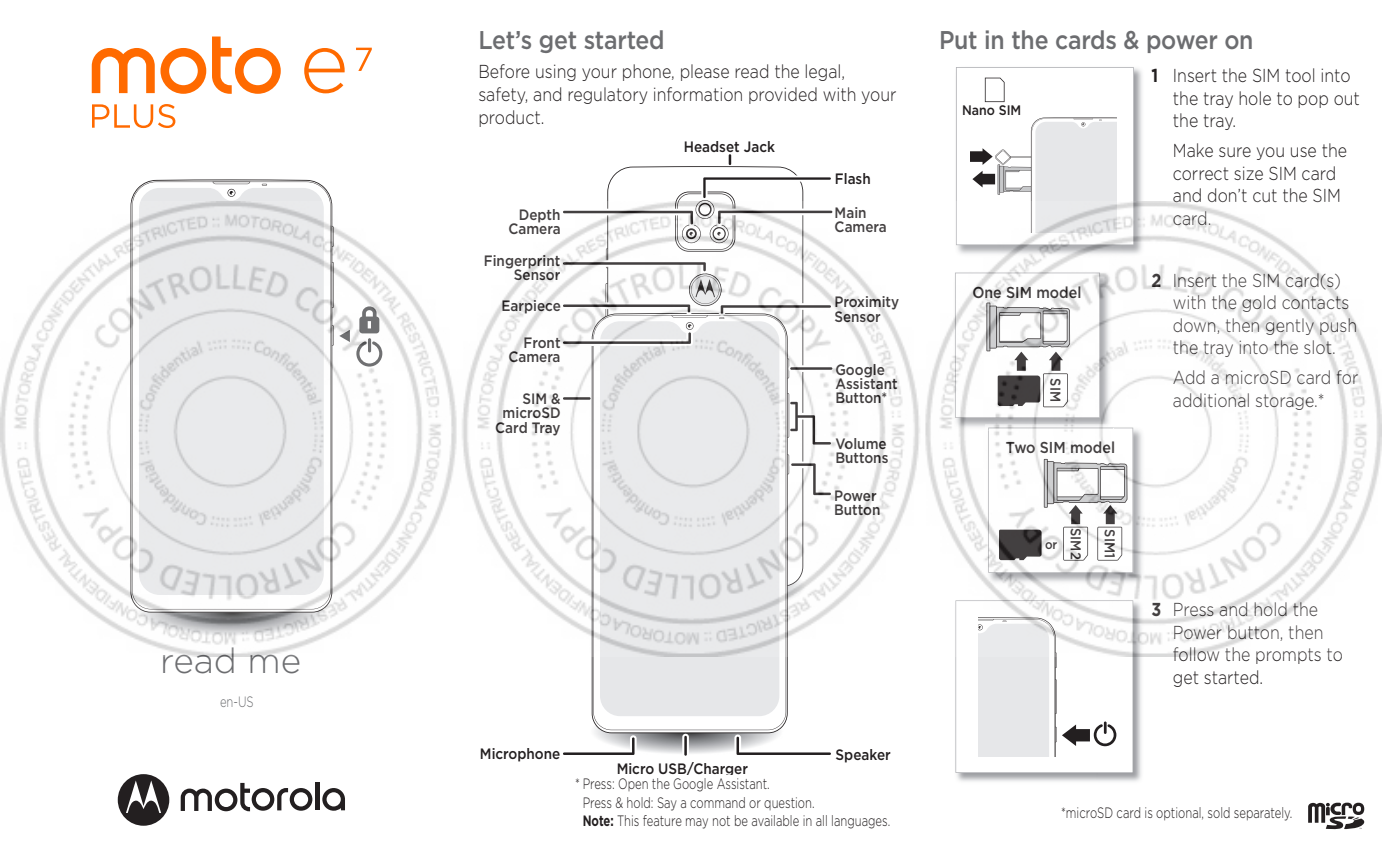
<style>
.page{position:relative;width:1382px;height:858px;background:#fff}
.page>*{position:absolute;margin:0;border:0;box-sizing:border-box;transform-origin:0 0}
.t1{font:300 35px "Gotham";color:#6c6d70}
.t2{font:500 25.5px "Gotham";letter-spacing:-.01em;color:#6c6d70;scale:.9 1}
.t3{font:300 18.75px/22.5px "Gotham";color:#231f20;scale:.85 1}
.t4{font:500 15.75px "Gotham";color:#231f20;scale:.9 1}
.t5{font:500 15px/14.2px "Gotham";color:#231f20;scale:.9 1}
.t6{font:300 15px/18.5px "Gotham";color:#231f20;scale:.75 1}
.t7{font:300 15px "Gotham";color:#6c6d70;scale:.75 1}
.t8{font:500 14.25px "Gotham";color:#231f20;scale:.9 1}
.t9{font:500 13.75px "Gotham";color:#231f20;scale:.9 1}
.t10{font:500 12.75px "Gotham";color:#231f20;scale:.9 1}
.s1{font-weight:700}
</style>
<div class="page">
<svg style="left:322px;top:788px;width:23px;height:22px"></svg>
<hr style="left:315px;top:782px;width:4px;height:28px;background:#231f20">
<svg style="left:181px;top:782px;width:131px;height:29px"></svg>
<svg style="left:118px;top:774px;width:51px;height:51px"></svg>
<svg style="left:92px;top:48px;width:114px;height:46px"></svg>
<svg style="left:212px;top:36px;width:69px;height:58px"></svg>
<svg style="left:304px;top:48px;width:41px;height:45px"></svg>
<svg style="left:356px;top:48px;width:16px;height:23px"></svg>
<svg style="left:92px;top:104px;width:83px;height:24px"></svg>
<svg style="left:139px;top:188px;width:185px;height:13px;background:#e8e9eb"></svg>
<svg style="left:212px;top:182px;width:38px;height:15px"></svg>
<img style="left:591px;top:709px;width:188px;height:45px">
<svg style="left:614px;top:166px;width:183px;height:9px"></svg>
<svg style="left:593px;top:656px;width:193px;height:74px"></svg>
<div style="left:600px;top:656px;width:179px;height:60px;background:#e6e7e9"></div>
<svg style="left:729px;top:154px;width:2px;height:11px"></svg>
<div style="left:682px;top:733px;width:7px;height:24px;background:#fff;border-radius:3px"></div>
<hr style="left:684px;top:735px;width:3px;height:20px;background:#231f20">
<svg style="left:563px;top:735px;width:74px;height:20px"></svg>
<svg style="left:734px;top:734px;width:97px;height:21px"></svg>
<svg style="left:607px;top:175px;width:224px;height:26px"></svg>
<img style="left:1134px;top:68px;width:8px;height:133px">
<svg style="left:956px;top:67px;width:178px;height:134px"></svg>
<img style="left:955px;top:656px;width:190px;height:126px">
<svg style="left:955px;top:656px;width:178px;height:116px"></svg>
<svg style="left:1308px;top:802px;width:56px;height:27px"></svg>
<img style="left:0;top:201px;width:1382px;height:455px">
<h1 class="t1" style="left:160px;top:638px;width:142px">read me</h1>
<p class="t7" style="left:220px;top:692px;width:47px">en-US</p>
<h2 class="t2" style="left:478px;top:23px;width:209px">Let’s get started</h2>
<p class="t3" style="left:478px;top:60px;width:493px">Before using your phone, please read the legal, safety, and regulatory information provided with your product.</p>
<p class="t5" style="left:508px;top:207px;width:59px;text-align:right">Depth<br>Camera</p>
<p class="t5" style="left:484px;top:253px;width:86px;text-align:right">Fingerprint<br>Sensor</p>
<p class="t5" style="left:502px;top:298px;width:68px">Earpiece</p>
<p class="t5" style="left:508px;top:335px;width:59px;text-align:right">Front<br>Camera</p>
<p class="t5" style="left:495px;top:391px;width:74px;text-align:right">SIM &amp; microSD<br>Card Tray</p>
<p class="t5" style="left:684px;top:139px;width:103px">Headset Jack</p>
<p class="t5" style="left:835px;top:171px;width:41px">Flash</p>
<p class="t5" style="left:835px;top:205px;width:59px">Main<br>Camera</p>
<p class="t5" style="left:834px;top:295px;width:74px">Proximity<br>Sensor</p>
<p class="t5" style="left:835px;top:362px;width:71px">Google<br>Assistant<br>Button*</p>
<p class="t5" style="left:835px;top:436px;width:61px">Volume<br>Buttons</p>
<p class="t5" style="left:834px;top:488px;width:53px">Power<br>Button</p>
<p class="t5" style="left:480px;top:746px;width:91px">Microphone</p>
<p class="t5" style="left:836px;top:747px;width:63px">Speaker</p>
<p class="t5" style="left:617px;top:761px;width:148px">Micro USB/Charger</p>
<p class="t6" style="left:583px;top:774px;width:412px;text-indent:-8px">* Press: Open the Google Assistant.<br>Press &amp; hold: Say a command or question.<br><span class="s1">Note:</span> This feature may not be available in all languages.</p>
<h2 class="t2" style="left:939px;top:23px;width:351px">Put in the cards &amp; power on</h2>
<p class="t9" style="left:962px;top:101px;width:67px">Nano SIM</p>
<p class="t4" style="left:972px;top:282px;width:123px">One SIM model</p>
<p class="t8" style="left:1065px;top:378px;width:28px;rotate:90deg">SIM</p>
<p class="t4" style="left:1006px;top:437px;width:123px">Two SIM model</p>
<p class="t10" style="left:1045px;top:536px;width:15px">or</p>
<p class="t8" style="left:1085px;top:528px;width:36px;rotate:90deg">SIM2</p>
<p class="t8" style="left:1119px;top:529px;width:33px;rotate:90deg">SIM1</p>
<p class="t3" style="left:1173px;top:64px;width:222px;text-indent:-21px"><span class="s1">1</span> Insert the SIM tool into the tray hole to pop out the tray.</p>
<p class="t3" style="left:1173px;top:139px;width:206px">Make sure you use the correct size SIM card and don’t cut the SIM card.</p>
<p class="t3" style="left:1173px;top:268px;width:218px;text-indent:-21px"><span class="s1">2</span> Insert the SIM card(s) with the gold contacts down, then gently push the tray into the slot.</p>
<p class="t3" style="left:1173px;top:366px;width:220px">Add a microSD card for additional storage.*</p>
<p class="t3" style="left:1173px;top:598px;width:202px;text-indent:-21px"><span class="s1">3</span> Press and hold the<br>Power button, then follow the prompts to get started.</p>
<p class="t6" style="left:1061px;top:802px;width:310px">*microSD card is optional, sold separately.</p>
</div>
